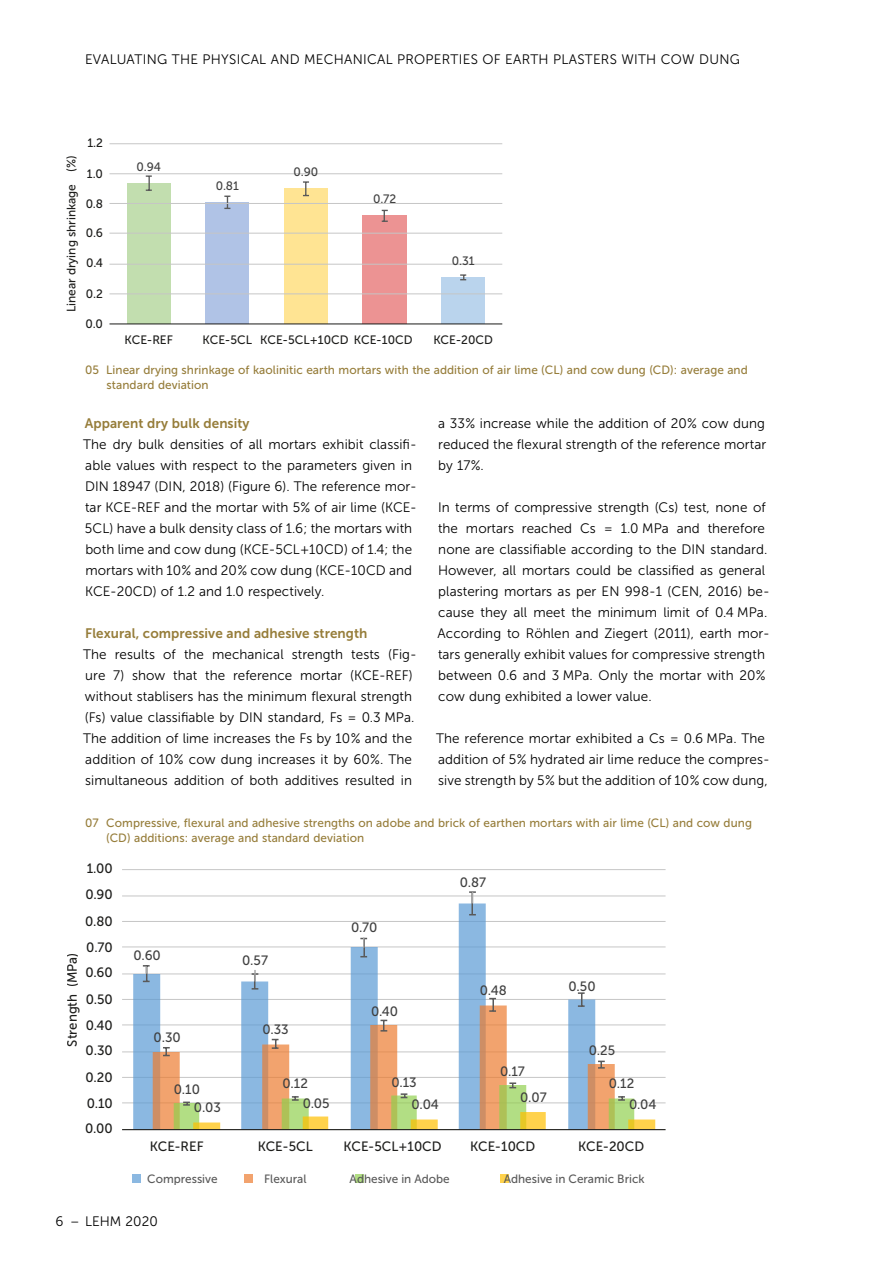
<style>
.page{position:relative;width:893px;height:1263px;background:#fff}
.page>*{position:absolute;margin:0;border:0;box-sizing:border-box;transform-origin:0 0}
.t1{font:13.65px/21px "Museo Sans 300";letter-spacing:.005em;color:#000}
.t2{font:13.65px "Museo Sans 700";letter-spacing:.005em;color:#967d3a}
.t3{font:13.5px "Museo Sans 500";color:#1d1d1b}
.t4{font:13.5px "Museo Sans 500";color:#404040}
.t5{font:12.15px "Museo Sans 500";color:#1d1d1b}
.t6{font:12.15px "Museo Sans 500";color:#404040}
.t7{font:12px/15px "Museo Sans 500";letter-spacing:.005em;color:#967d3a}
.t8{font:12px "Museo Sans 500";color:#595959}
</style>
<div class="page">
<div style="left:127px;top:183px;width:44px;height:141px;background:#c2deaf"></div>
<div style="left:206px;top:202px;width:43px;height:122px;background:#b0c3e6"></div>
<div style="left:284px;top:189px;width:44px;height:135px;background:#ffe493"></div>
<div style="left:441px;top:277px;width:44px;height:47px;background:#bad4ed"></div>
<div style="left:362px;top:216px;width:45px;height:108px;background:#ec9393"></div>
<svg style="left:146px;top:175px;width:6px;height:16px"></svg>
<svg style="left:224px;top:196px;width:6px;height:13px"></svg>
<svg style="left:303px;top:181px;width:6px;height:15px"></svg>
<svg style="left:382px;top:210px;width:6px;height:12px"></svg>
<svg style="left:460px;top:274px;width:6px;height:6px"></svg>
<hr style="left:109px;top:294px;width:393px;height:1px;background:#c6c6c6">
<hr style="left:109px;top:264px;width:393px;height:1px;background:#c6c6c6">
<hr style="left:109px;top:233px;width:393px;height:1px;background:#c6c6c6">
<hr style="left:109px;top:203px;width:393px;height:1px;background:#c6c6c6">
<hr style="left:109px;top:173px;width:393px;height:1px;background:#c6c6c6">
<hr style="left:109px;top:143px;width:393px;height:1px;background:#c6c6c6">
<hr style="left:109px;top:323px;width:393px;height:1px;background:#1d1d1b">
<hr style="left:122px;top:1102px;width:544px;height:1px;background:#c6c6c6">
<hr style="left:122px;top:1077px;width:544px;height:1px;background:#c6c6c6">
<hr style="left:122px;top:1051px;width:544px;height:1px;background:#c6c6c6">
<hr style="left:122px;top:1024px;width:544px;height:1px;background:#c6c6c6">
<hr style="left:122px;top:999px;width:544px;height:1px;background:#c6c6c6">
<hr style="left:122px;top:973px;width:544px;height:1px;background:#c6c6c6">
<hr style="left:122px;top:946px;width:544px;height:1px;background:#c6c6c6">
<hr style="left:122px;top:921px;width:544px;height:1px;background:#c6c6c6">
<hr style="left:122px;top:895px;width:544px;height:1px;background:#c6c6c6">
<hr style="left:122px;top:869px;width:544px;height:1px;background:#c6c6c6">
<svg style="left:133px;top:903px;width:462px;height:226px"></svg>
<svg style="left:153px;top:1005px;width:462px;height:124px"></svg>
<svg style="left:578px;top:992px;width:7px;height:15px"></svg>
<svg style="left:163px;top:1047px;width:7px;height:9px"></svg>
<svg style="left:272px;top:1039px;width:6px;height:10px"></svg>
<svg style="left:380px;top:1020px;width:7px;height:11px"></svg>
<svg style="left:489px;top:998px;width:7px;height:14px"></svg>
<svg style="left:598px;top:1061px;width:7px;height:7px"></svg>
<svg style="left:174px;top:1082px;width:481px;height:47px"></svg>
<hr style="left:122px;top:1129px;width:544px;height:1px;background:#1d1d1b">
<svg style="left:143px;top:965px;width:7px;height:17px"></svg>
<svg style="left:252px;top:970px;width:6px;height:19px"></svg>
<svg style="left:360px;top:937px;width:7px;height:20px"></svg>
<svg style="left:469px;top:891px;width:7px;height:24px"></svg>
<div style="left:132px;top:1174px;width:8px;height:9px;background:#8bb8e1"></div>
<div style="left:244px;top:1174px;width:9px;height:9px;background:#f2a36e"></div>
<div style="left:355px;top:1174px;width:9px;height:9px;background:#b2de84"></div>
<div style="left:500px;top:1174px;width:9px;height:9px;background:#ffd24c"></div>
<p class="t1" style="left:85px;top:49px;width:656px">EVALUATING THE PHYSICAL AND MECHANICAL PROPERTIES OF EARTH PLASTERS WITH COW DUNG</p>
<p class="t5" style="left:65px;top:312px;width:158px;rotate:-90deg">Linear drying shrinkage (%)</p>
<p class="t5" style="left:87px;top:136px;width:17px">1.2</p>
<p class="t5" style="left:87px;top:167px;width:18px">1.0</p>
<p class="t5" style="left:86px;top:197px;width:19px">0.8</p>
<p class="t5" style="left:86px;top:226px;width:19px">0.6</p>
<p class="t5" style="left:86px;top:256px;width:18px">0.4</p>
<p class="t5" style="left:86px;top:287px;width:19px">0.2</p>
<p class="t5" style="left:86px;top:317px;width:19px">0.0</p>
<p class="t6" style="left:137px;top:160px;width:26px">0.94</p>
<p class="t6" style="left:216px;top:179px;width:25px">0.81</p>
<p class="t6" style="left:294px;top:165px;width:26px">0.90</p>
<p class="t6" style="left:373px;top:192px;width:25px">0.72</p>
<p class="t6" style="left:452px;top:254px;width:24px">0.31</p>
<p class="t5" style="left:125px;top:333px;width:50px">KCE-REF</p>
<p class="t5" style="left:203px;top:333px;width:211px">KCE-5CL KCE-5CL+10CD KCE-10CD</p>
<p class="t5" style="left:433px;top:333px;width:61px">KCE-20CD</p>
<p class="t7" style="left:107px;top:362px;width:643px;text-indent:-21px">05 Linear drying shrinkage of kaolinitic earth mortars with the addition of air lime (CL) and cow dung (CD): average and standard deviation</p>
<p class="t2" style="left:85px;top:415px;width:166px">Apparent dry bulk density</p>
<p class="t1" style="left:83px;top:433px;width:335px">The dry bulk densities of all mortars exhibit classifi&shy;able values with respect to the parameters given in DIN 18947 (DIN, 2018) (Figure 6). The reference mor&shy;tar KCE-REF and the mortar with 5 % of air lime (KCE-5CL) have a bulk density class of 1.6; the mortars with both lime and cow dung (KCE-5CL+10CD) of 1.4; the mortars with 10 % and 20 % cow dung (KCE-10CD and KCE-20CD) of 1.2 and 1.0 respectively.</p>
<p class="t2" style="left:85px;top:625px;width:284px">Flexural, compressive and adhesive strength</p>
<p class="t1" style="left:83px;top:643px;width:335px">The results of the mechanical strength tests (Fig&shy;ure 7) show that the reference mortar (KCE-REF) without stablisers has the minimum flexural strength (Fs) value classifiable by DIN standard, Fs = 0.3 MPa.<br>The addition of lime increases the Fs by 10 % and the addition of 10 % cow dung increases it by 60 %. The simultaneous addition of both additives resulted in</p>
<p class="t1" style="left:438px;top:412px;width:329px;text-align:justify">a 33 % increase while the addition of 20 % cow dung reduced the flexural strength of the reference mortar by 17 %.</p>
<p class="t1" style="left:438px;top:496px;width:334px">In terms of compressive strength (Cs) test, none of the mortars reached Cs = 1.0 MPa and therefore none are classifiable according to the DIN standard.<br>However, all mortars could be classified as general plastering mortars as per EN 998-1 (CEN, 2016) be&shy;cause they all meet the minimum limit of 0.4 MPa.<br>According to Röhlen and Ziegert (2011), earth mor&shy;tars generally exhibit values for compressive strength between 0.6 and 3 MPa. Only the mortar with 20 % cow dung exhibited a lower value.</p>
<p class="t1" style="left:436px;top:727px;width:335px">The reference mortar exhibited a Cs = 0.6 MPa. The addition of 5 % hydrated air lime reduce the compres&shy;sive strength by 5 % but the addition of 10 % cow dung,</p>
<p class="t7" style="left:106px;top:816px;width:647px;text-indent:-21px">07 Compressive, flexural and adhesive strengths on adobe and brick of earthen mortars with air lime (CL) and cow dung (CD) additions: average and standard deviation</p>
<p class="t3" style="left:87px;top:861px;width:28px">1.00</p>
<p class="t3" style="left:85px;top:887px;width:29px">0.90</p>
<p class="t3" style="left:85px;top:914px;width:29px">0.80</p>
<p class="t3" style="left:86px;top:939px;width:28px">0.70</p>
<p class="t3" style="left:65px;top:1046px;width:95px;rotate:-90deg">Strength (MPa)</p>
<p class="t3" style="left:85px;top:965px;width:29px">0.60</p>
<p class="t3" style="left:86px;top:992px;width:29px">0.50</p>
<p class="t3" style="left:86px;top:1017px;width:29px">0.40</p>
<p class="t3" style="left:86px;top:1043px;width:29px">0.30</p>
<p class="t3" style="left:86px;top:1070px;width:29px">0.20</p>
<p class="t3" style="left:87px;top:1095px;width:28px">0.10</p>
<p class="t3" style="left:85px;top:1121px;width:29px">0.00</p>
<p class="t4" style="left:133px;top:948px;width:29px">0.60</p>
<p class="t4" style="left:242px;top:953px;width:27px">0.57</p>
<p class="t4" style="left:154px;top:1029px;width:29px">0.30</p>
<p class="t4" style="left:262px;top:1022px;width:28px">0.33</p>
<p class="t4" style="left:351px;top:920px;width:28px">0.70</p>
<p class="t4" style="left:371px;top:1004px;width:29px">0.40</p>
<p class="t4" style="left:174px;top:1082px;width:28px">0.10</p>
<p class="t4" style="left:283px;top:1076px;width:27px">0.12</p>
<p class="t4" style="left:391px;top:1074px;width:27px">0.13</p>
<p class="t4" style="left:194px;top:1100px;width:28px">0.03</p>
<p class="t4" style="left:303px;top:1095px;width:28px">0.05</p>
<p class="t4" style="left:411px;top:1097px;width:29px">0.04</p>
<p class="t4" style="left:460px;top:875px;width:28px">0.87</p>
<p class="t4" style="left:480px;top:983px;width:28px">0.48</p>
<p class="t4" style="left:500px;top:1064px;width:26px">0.17</p>
<p class="t4" style="left:520px;top:1089px;width:28px">0.07</p>
<p class="t4" style="left:568px;top:978px;width:29px">0.50</p>
<p class="t4" style="left:589px;top:1043px;width:28px">0.25</p>
<p class="t4" style="left:609px;top:1076px;width:27px">0.12</p>
<p class="t4" style="left:629px;top:1097px;width:29px">0.04</p>
<p class="t3" style="left:150px;top:1139px;width:55px">KCE-REF</p>
<p class="t3" style="left:258px;top:1139px;width:57px">KCE-5CL</p>
<p class="t3" style="left:343px;top:1139px;width:100px">KCE-5CL+10CD</p>
<p class="t3" style="left:470px;top:1139px;width:67px">KCE-10CD</p>
<p class="t3" style="left:578px;top:1139px;width:68px">KCE-20CD</p>
<p class="t8" style="left:147px;top:1172px;width:72px">Compressive</p>
<p class="t8" style="left:264px;top:1172px;width:44px">Flexural</p>
<p class="t8" style="left:350px;top:1172px;width:102px">Adhesive in Adobe</p>
<p class="t8" style="left:504px;top:1172px;width:142px">Adhesive in Ceramic Brick</p>
<p class="t1" style="left:55px;top:1210px;width:104px">6 – LEHM 2020</p>
</div>
